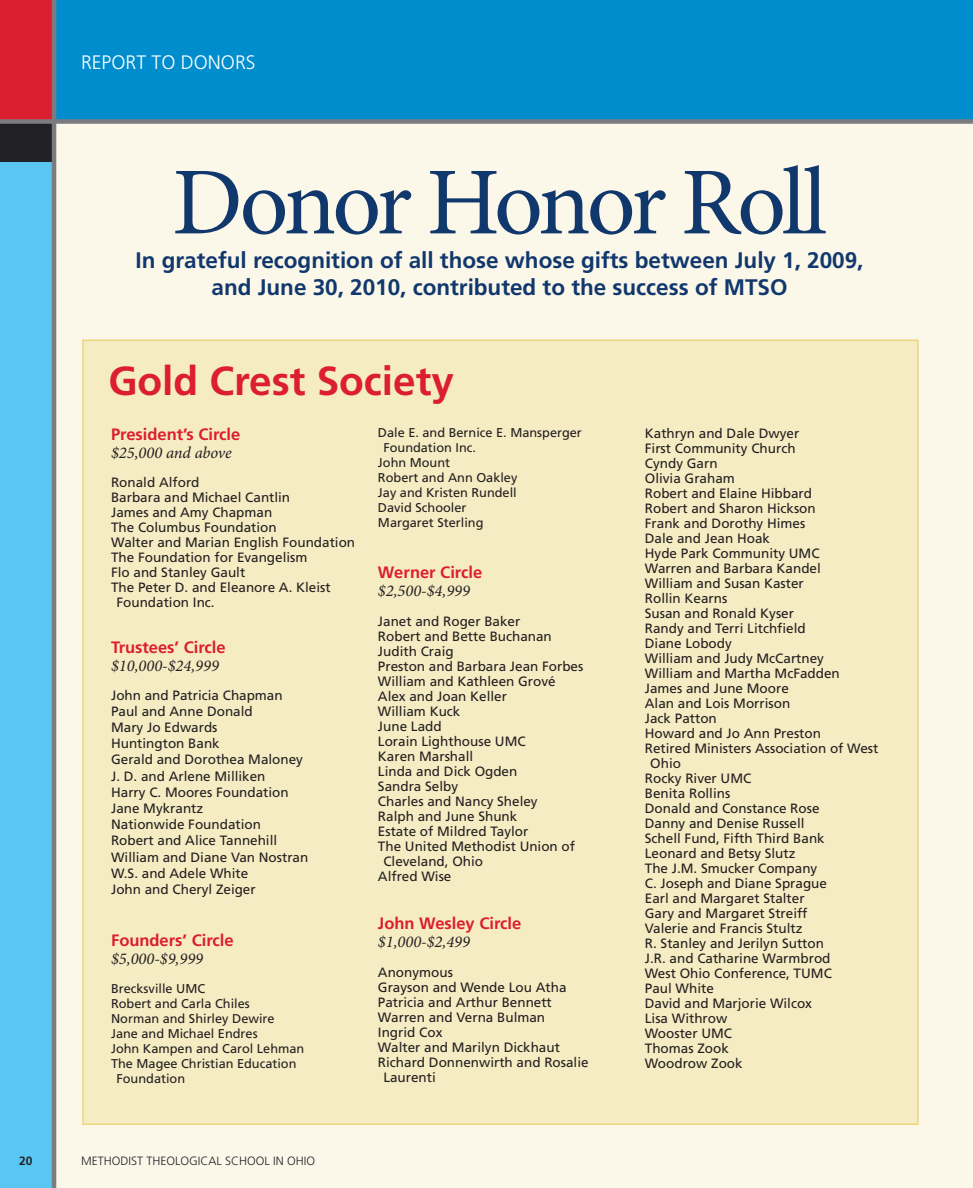
<style>
.page{position:relative;width:973px;height:1188px;background:#fff}
.page>*{position:absolute;margin:0;border:0;box-sizing:border-box;transform-origin:0 0}
.t1{font:96px "Minion Pro";letter-spacing:-.045em;color:#11386d}
.t2{font:700 40.5px "Frutiger";color:#db1e30}
.t3{font:700 22.5px/27px "Frutiger";color:#11386d;text-align:center}
.t4{font:300 19.5px "Frutiger";color:#fff}
.t5{font:700 16.5px "Frutiger";color:#db1e30}
.t6{font:italic 16.5px "Minion Pro";color:#231f20}
.t7{font:13.5px/16.2px "Frutiger";color:#231f20}
.t8{font:12.75px "Frutiger";color:#231f20}
.t9{font:300 12px "Frutiger";color:#212126}
.t10{font:700 12px "Frutiger";color:#212126}
</style>
<div class="page">
<img style="left:972px;top:0;width:1px;height:119px">
<div style="left:51px;top:121px;width:921px;height:1067px;background:#fbf7e9"></div>
<div style="left:0;top:120px;width:55px;height:1068px;background:#5ac7f2"></div>
<div style="left:55px;top:0;width:917px;height:122px;background:#008dce"></div>
<div style="left:0;top:0;width:54px;height:130px;background:#db1e30"></div>
<div style="left:0;top:122px;width:54px;height:40px;background:#212126"></div>
<div style="left:0;top:119px;width:972px;height:5px;background:#7c7b7f"></div>
<hr style="left:52px;top:0;width:4px;height:1188px;background:#7c7b7f">
<div style="left:84px;top:341px;width:833px;height:783px;background:#f6ecc3"></div>
<p class="t10" style="left:19px;top:1156px;width:15px">20</p>
<h3 class="t4" style="left:81px;top:55px;width:176px">REPORT TO DONORS</h3>
<h1 class="t1" style="left:172px;top:166px;width:656px">Donor Honor Roll</h1>
<h3 class="t3" style="left:135px;top:248px;width:729px">In grateful recognition of all those whose gifts between July 1, 2009, and June 30, 2010, contributed to the success of MTSO</h3>
<h2 class="t2" style="left:108px;top:364px;width:347px">Gold Crest Society</h2>
<p class="t5" style="left:111px;top:428px;width:131px">President’s Circle</p>
<p class="t6" style="left:111px;top:446px;width:122px">$25,000 and above</p>
<p class="t7" style="left:111px;top:475px;width:90px">Ronald Alford</p>
<p class="t7" style="left:111px;top:490px;width:181px">Barbara and Michael Cantlin</p>
<p class="t7" style="left:111px;top:505px;width:163px">James and Amy Chapman</p>
<p class="t7" style="left:111px;top:520px;width:167px">The Columbus Foundation</p>
<p class="t7" style="left:111px;top:535px;width:245px">Walter and Marian English Foundation</p>
<p class="t7" style="left:111px;top:550px;width:198px">The Foundation for Evangelism</p>
<p class="t7" style="left:111px;top:565px;width:136px">Flo and Stanley Gault</p>
<p class="t7" style="left:111px;top:580px;width:221px">The Peter D. and Eleanore A. Kleist</p>
<p class="t7" style="left:116px;top:595px;width:100px">Foundation Inc.</p>
<p class="t5" style="left:111px;top:641px;width:116px">Trustees’ Circle</p>
<p class="t6" style="left:111px;top:659px;width:109px">$10,000-$24,999</p>
<p class="t7" style="left:111px;top:688px;width:199px">John and Patricia Chapman<br>Paul and Anne Donald<br>Mary Jo Edwards<br>Huntington Bank<br>Gerald and Dorothea Maloney<br>J. D. and Arlene Milliken<br>Harry C. Moores Foundation<br>Jane Mykrantz<br>Nationwide Foundation<br>Robert and Alice Tannehill<br>William and Diane Van Nostran<br>W.S. and Adele White<br>John and Cheryl Zeiger</p>
<p class="t5" style="left:111px;top:934px;width:124px">Founders’ Circle</p>
<p class="t6" style="left:111px;top:953px;width:93px">$5,000-$9,999</p>
<p class="t8" style="left:111px;top:983px;width:96px">Brecksville UMC</p>
<p class="t8" style="left:111px;top:998px;width:140px">Robert and Carla Chiles</p>
<p class="t8" style="left:111px;top:1013px;width:165px">Norman and Shirley Dewire</p>
<p class="t8" style="left:111px;top:1028px;width:148px">Jane and Michael Endres</p>
<p class="t8" style="left:111px;top:1043px;width:195px">John Kampen and Carol Lehman</p>
<p class="t8" style="left:111px;top:1058px;width:187px">The Magee Christian Education</p>
<p class="t8" style="left:116px;top:1073px;width:70px">Foundation</p>
<p class="t8" style="left:378px;top:428px;width:205px">Dale E. and Bernice E. Mansperger</p>
<p class="t8" style="left:383px;top:443px;width:94px">Foundation Inc.</p>
<p class="t8" style="left:378px;top:458px;width:74px">John Mount</p>
<p class="t8" style="left:378px;top:473px;width:141px">Robert and Ann Oakley</p>
<p class="t8" style="left:378px;top:488px;width:140px">Jay and Kristen Rundell</p>
<p class="t8" style="left:378px;top:503px;width:90px">David Schooler</p>
<p class="t8" style="left:378px;top:518px;width:107px">Margaret Sterling</p>
<p class="t5" style="left:378px;top:566px;width:106px">Werner Circle</p>
<p class="t6" style="left:378px;top:585px;width:93px">$2,500-$4,999</p>
<p class="t7" style="left:378px;top:615px;width:144px">Janet and Roger Baker</p>
<p class="t7" style="left:378px;top:630px;width:175px">Robert and Bette Buchanan</p>
<p class="t7" style="left:378px;top:645px;width:77px">Judith Craig</p>
<p class="t7" style="left:378px;top:660px;width:207px">Preston and Barbara Jean Forbes</p>
<p class="t7" style="left:378px;top:675px;width:179px">William and Kathleen Grové</p>
<p class="t7" style="left:378px;top:690px;width:130px">Alex and Joan Keller</p>
<p class="t7" style="left:378px;top:705px;width:84px">William Kuck</p>
<p class="t7" style="left:378px;top:720px;width:65px">June Ladd</p>
<p class="t7" style="left:378px;top:735px;width:149px">Lorain Lighthouse UMC</p>
<p class="t7" style="left:378px;top:750px;width:97px">Karen Marshall</p>
<p class="t7" style="left:378px;top:765px;width:141px">Linda and Dick Ogden</p>
<p class="t7" style="left:378px;top:780px;width:82px">Sandra Selby</p>
<p class="t7" style="left:378px;top:795px;width:161px">Charles and Nancy Sheley</p>
<p class="t7" style="left:378px;top:810px;width:141px">Ralph and June Shunk</p>
<p class="t7" style="left:378px;top:825px;width:152px">Estate of Mildred Taylor</p>
<p class="t7" style="left:378px;top:840px;width:198px">The United Methodist Union of</p>
<p class="t7" style="left:383px;top:855px;width:101px">Cleveland, Ohio</p>
<p class="t7" style="left:378px;top:870px;width:75px">Alfred Wise</p>
<p class="t5" style="left:378px;top:917px;width:145px">John Wesley Circle</p>
<p class="t6" style="left:378px;top:936px;width:93px">$1,000-$2,499</p>
<p class="t7" style="left:378px;top:966px;width:76px">Anonymous</p>
<p class="t7" style="left:378px;top:981px;width:190px">Grayson and Wende Lou Atha</p>
<p class="t7" style="left:378px;top:996px;width:175px">Patricia and Arthur Bennett</p>
<p class="t7" style="left:378px;top:1011px;width:169px">Warren and Verna Bulman</p>
<p class="t7" style="left:378px;top:1026px;width:66px">Ingrid Cox</p>
<p class="t7" style="left:378px;top:1041px;width:183px">Walter and Marilyn Dickhaut</p>
<p class="t7" style="left:378px;top:1056px;width:212px">Richard Donnenwirth and Rosalie</p>
<p class="t7" style="left:383px;top:1071px;width:54px">Laurenti</p>
<p class="t9" style="left:81px;top:1156px;width:235px">METHODIST THEOLOGICAL SCHOOL IN OHIO</p>
<p class="t7" style="left:644px;top:426px;width:156px">Kathryn and Dale Dwyer</p>
<p class="t7" style="left:644px;top:441px;width:152px">First Community Church</p>
<p class="t7" style="left:644px;top:456px;width:74px">Cyndy Garn</p>
<p class="t7" style="left:644px;top:471px;width:91px">Olivia Graham</p>
<p class="t7" style="left:644px;top:486px;width:169px">Robert and Elaine Hibbard</p>
<p class="t7" style="left:644px;top:501px;width:172px">Robert and Sharon Hickson</p>
<p class="t7" style="left:644px;top:516px;width:162px">Frank and Dorothy Himes</p>
<p class="t7" style="left:644px;top:531px;width:127px">Dale and Jean Hoak</p>
<p class="t7" style="left:644px;top:546px;width:176px">Hyde Park Community UMC</p>
<p class="t7" style="left:644px;top:561px;width:177px">Warren and Barbara Kandel</p>
<p class="t7" style="left:644px;top:576px;width:160px">William and Susan Kaster</p>
<p class="t7" style="left:644px;top:591px;width:84px">Rollin Kearns</p>
<p class="t7" style="left:644px;top:606px;width:151px">Susan and Ronald Kyser</p>
<p class="t7" style="left:644px;top:621px;width:162px">Randy and Terri Litchfield</p>
<p class="t7" style="left:644px;top:636px;width:88px">Diane Lobody</p>
<p class="t7" style="left:644px;top:651px;width:181px">William and Judy McCartney</p>
<p class="t7" style="left:644px;top:666px;width:196px">William and Martha McFadden</p>
<p class="t7" style="left:644px;top:681px;width:145px">James and June Moore</p>
<p class="t7" style="left:644px;top:696px;width:147px">Alan and Lois Morrison</p>
<p class="t7" style="left:644px;top:711px;width:73px">Jack Patton</p>
<p class="t7" style="left:644px;top:726px;width:178px">Howard and Jo Ann Preston</p>
<p class="t7" style="left:644px;top:741px;width:235px">Retired Ministers Association of West</p>
<p class="t7" style="left:650px;top:756px;width:32px">Ohio</p>
<p class="t7" style="left:644px;top:771px;width:108px">Rocky River UMC</p>
<p class="t7" style="left:644px;top:786px;width:87px">Benita Rollins</p>
<p class="t7" style="left:644px;top:801px;width:176px">Donald and Constance Rose</p>
<p class="t7" style="left:644px;top:816px;width:161px">Danny and Denise Russell</p>
<p class="t7" style="left:644px;top:831px;width:181px">Schell Fund, Fifth Third Bank</p>
<p class="t7" style="left:644px;top:846px;width:152px">Leonard and Betsy Slutz</p>
<p class="t7" style="left:644px;top:861px;width:174px">The J.M. Smucker Company</p>
<p class="t7" style="left:644px;top:876px;width:184px">C. Joseph and Diane Sprague</p>
<p class="t7" style="left:644px;top:891px;width:161px">Earl and Margaret Stalter</p>
<p class="t7" style="left:644px;top:906px;width:164px">Gary and Margaret Streiff</p>
<p class="t7" style="left:644px;top:921px;width:159px">Valerie and Francis Stultz</p>
<p class="t7" style="left:644px;top:936px;width:181px">R. Stanley and Jerilyn Sutton</p>
<p class="t7" style="left:644px;top:951px;width:187px">J.R. and Catharine Warmbrod</p>
<p class="t7" style="left:644px;top:966px;width:188px">West Ohio Conference, TUMC</p>
<p class="t7" style="left:644px;top:981px;width:70px">Paul White</p>
<p class="t7" style="left:644px;top:996px;width:169px">David and Marjorie Wilcox</p>
<p class="t7" style="left:644px;top:1011px;width:84px">Lisa Withrow</p>
<p class="t7" style="left:644px;top:1026px;width:89px">Wooster UMC</p>
<p class="t7" style="left:644px;top:1041px;width:85px">Thomas Zook</p>
<p class="t7" style="left:644px;top:1056px;width:99px">Woodrow Zook</p>
</div>
